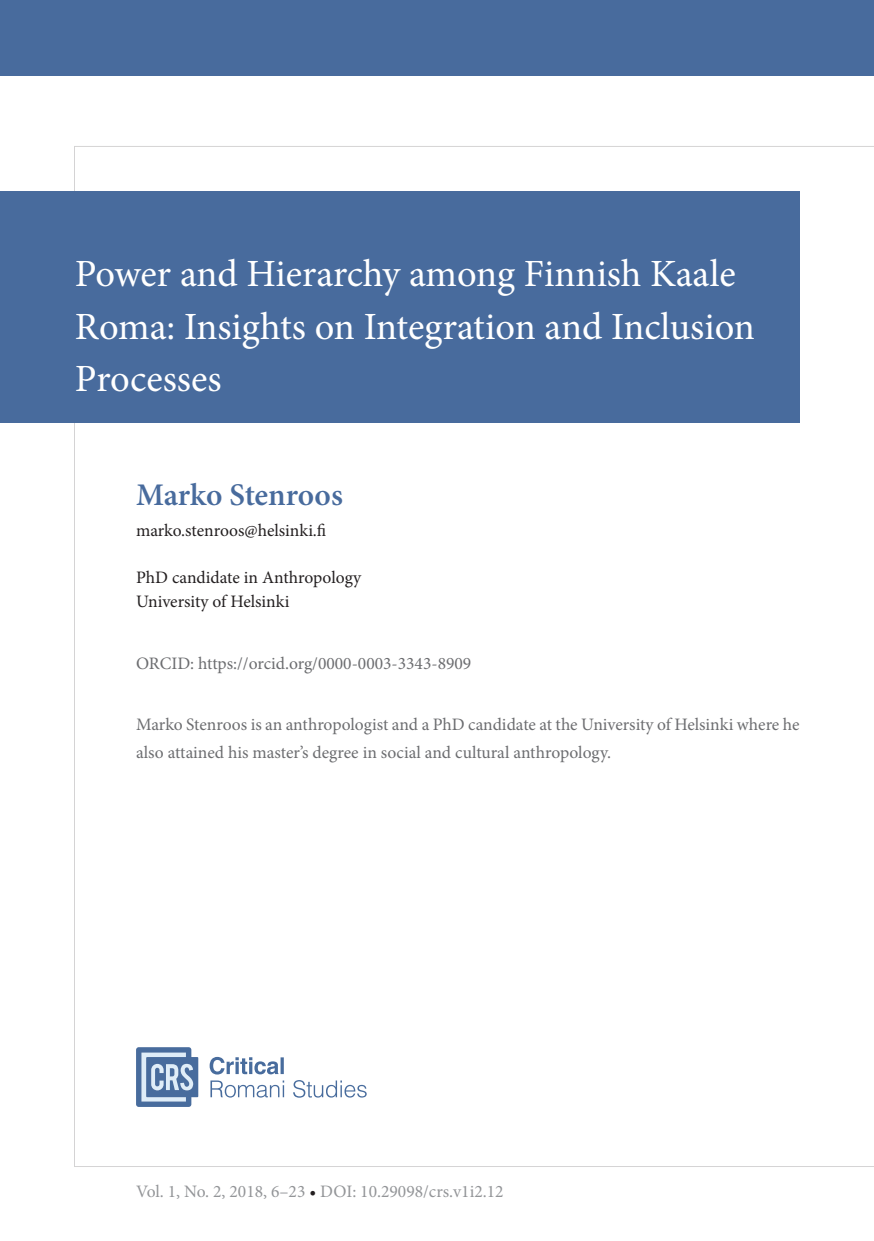
<style>
.page{position:relative;width:874px;height:1241px;background:#fff}
.page>*{position:absolute;margin:0;border:0;box-sizing:border-box;transform-origin:0 0}
.t1{font:38.5px/52.5px "Minion Pro";letter-spacing:-.005em;color:#fff}
.Author{font:600 31.5px "Minion Pro";letter-spacing:-.005em;color:#486b9d}
.body_text{font:17.5px/28px "Minion Pro";color:#6c6d70}
.body_text-2{font:17.5px "Minion Pro";letter-spacing:-.005em;color:#231f20}
.main_para{font:17.5px "Minion Pro";color:#939598}
.s1{color:#231f20}
</style>
<div class="page">
<div style="left:0;top:0;width:873px;height:75px;background:#486b9d"></div>
<div style="left:0;top:191px;width:799px;height:232px;background:#486b9d"></div>
<svg style="left:136px;top:1047px;width:230px;height:59px"></svg>
<p class="t1" style="left:75px;top:248px;width:681px">Power and Hierarchy among Finnish Kaale<br>Roma: Insights on Integration and Inclusion<br>Processes</p>
<p class="Author" style="left:136px;top:472px;width:208px">Marko Stenroos</p>
<p class="body_text-2" style="left:136px;top:518px;width:192px">marko.stenroos@helsinki.fi</p>
<p class="body_text-2" style="left:136px;top:565px;width:227px">PhD candidate in Anthropology</p>
<p class="body_text-2" style="left:136px;top:589px;width:155px">University of Helsinki</p>
<p class="body_text" style="left:136px;top:649px;width:336px">ORCID: https://orcid.org/0000-0003-3343-8909</p>
<p class="body_text" style="left:136px;top:710px;width:664px">Marko Stenroos is an anthropologist and a PhD candidate at the University of Helsinki where he also attained his master’s degree in social and cultural anthropology.</p>
<p class="main_para" style="left:136px;top:1179px;width:369px">Vol. 1, No. 2, 2018, 6–23 <span class="s1">•</span> DOI: 10.29098/crs.v1i2.12</p>
</div>
